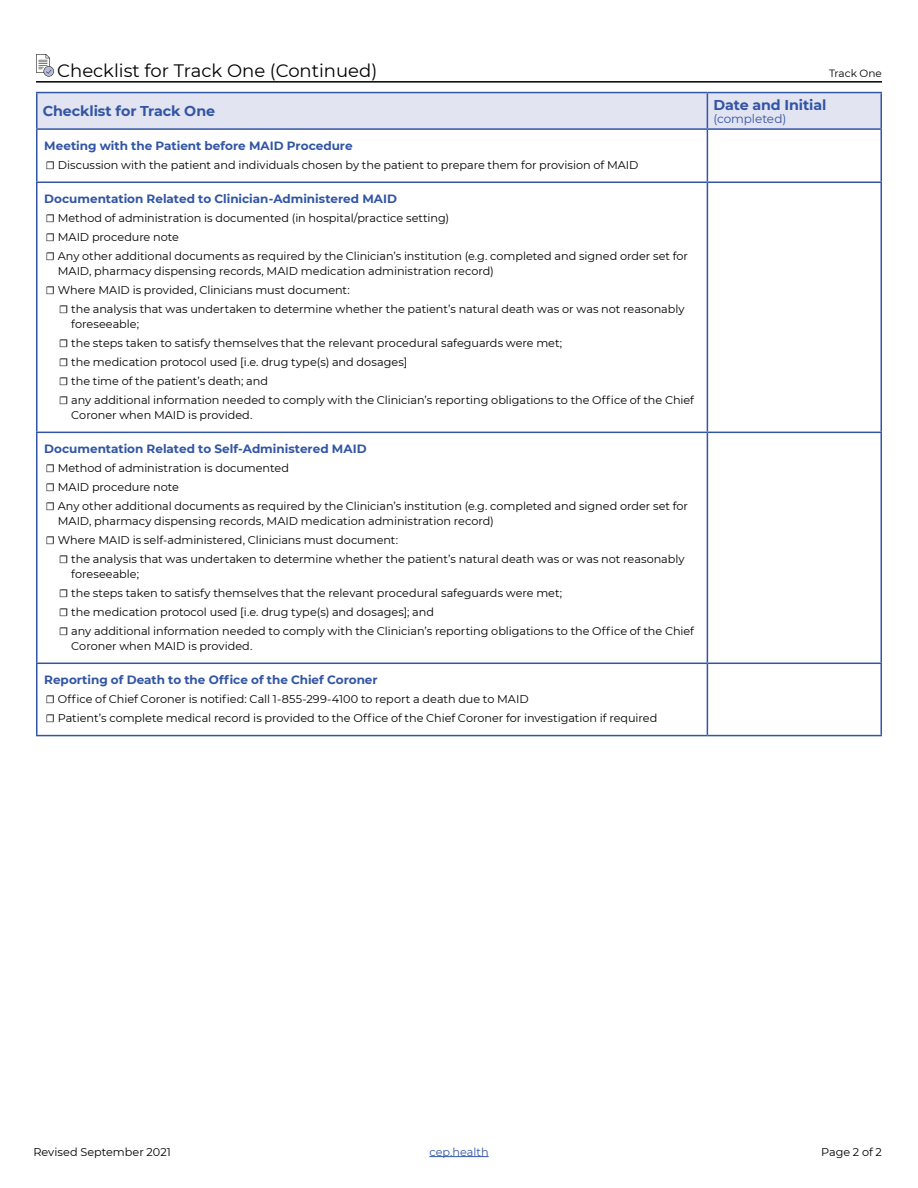
<style>
.page{position:relative;width:918px;height:1188px;background:#fff}
.page>*{position:absolute;margin:0;border:0;box-sizing:border-box;transform-origin:0 0}
.t1{font:18px "Montserrat";color:#000}
.t2{font:700 14.25px "Montserrat";letter-spacing:-.005em;color:#3255a4}
.t3{font:700 12px "Montserrat";color:#3255a4}
.t4{font:12px "Montserrat";letter-spacing:-.005em;color:#3255a4}
.t5{font:11.25px/19.2px "Montserrat";color:#000}
.t6{font:11.25px "Montserrat";color:#3255a4}
.t7{font:10.5px "Montserrat";letter-spacing:.005em;color:#000}
.s1{font-family:"Source Sans Pro"}
</style>
<div class="page">
<hr style="left:36px;top:81px;width:846px;height:2px;background:#000">
<svg style="left:36px;top:54px;width:18px;height:23px"></svg>
<div style="left:37px;top:93px;width:843px;height:35px;background:#e3e4f2"></div>
<hr style="left:36px;top:92px;width:671px;height:1px;background:#3255a4">
<hr style="left:36px;top:93px;width:1px;height:35px;background:#3255a4">
<hr style="left:707px;top:92px;width:175px;height:1px;background:#3255a4">
<hr style="left:707px;top:93px;width:1px;height:35px;background:#3255a4">
<hr style="left:880px;top:93px;width:2px;height:35px;background:#3255a4">
<hr style="left:36px;top:128px;width:671px;height:2px;background:#3255a4">
<hr style="left:36px;top:130px;width:1px;height:52px;background:#3255a4">
<hr style="left:707px;top:128px;width:175px;height:2px;background:#3255a4">
<hr style="left:707px;top:130px;width:1px;height:52px;background:#3255a4">
<hr style="left:880px;top:130px;width:2px;height:52px;background:#3255a4">
<hr style="left:36px;top:182px;width:671px;height:1px;background:#3255a4">
<hr style="left:36px;top:183px;width:1px;height:249px;background:#3255a4">
<hr style="left:707px;top:182px;width:175px;height:1px;background:#3255a4">
<hr style="left:707px;top:183px;width:1px;height:249px;background:#3255a4">
<hr style="left:880px;top:183px;width:2px;height:249px;background:#3255a4">
<hr style="left:36px;top:432px;width:671px;height:1px;background:#3255a4">
<hr style="left:36px;top:433px;width:1px;height:230px;background:#3255a4">
<hr style="left:707px;top:432px;width:175px;height:1px;background:#3255a4">
<hr style="left:707px;top:433px;width:1px;height:230px;background:#3255a4">
<hr style="left:880px;top:433px;width:2px;height:230px;background:#3255a4">
<hr style="left:36px;top:663px;width:671px;height:1px;background:#3255a4">
<hr style="left:36px;top:664px;width:1px;height:71px;background:#3255a4">
<hr style="left:707px;top:663px;width:175px;height:1px;background:#3255a4">
<hr style="left:707px;top:664px;width:1px;height:71px;background:#3255a4">
<hr style="left:880px;top:664px;width:2px;height:71px;background:#3255a4">
<hr style="left:36px;top:735px;width:671px;height:1px;background:#3255a4">
<hr style="left:707px;top:735px;width:175px;height:1px;background:#3255a4">
<hr style="left:429px;top:1156px;width:60px;height:1px;background:#3255a4">
<h1 class="t1" style="left:57px;top:58px;width:322px">Checklist for Track One (Continued)</h1>
<p class="t2" style="left:43px;top:101px;width:174px">Checklist for Track One</p>
<p class="t3" style="left:44px;top:137px;width:310px">Meeting with the Patient before MAID Procedure</p>
<p class="t5" style="left:46px;top:155px;width:594px"><span class="s1">☐</span> Discussion with the patient and individuals chosen by the patient to prepare them for provision of MAID</p>
<p class="t3" style="left:44px;top:190px;width:354px">Documentation Related to Clinician-Administered MAID</p>
<p class="t5" style="left:46px;top:208px;width:644px"><span class="s1">☐</span> Method of administration is documented (in hospital/practice setting)<br><span class="s1">☐</span> MAID procedure note<br><span class="s1">☐</span> Any other additional documents as required by the Clinician’s institution (e.g. completed and signed order set for</p>
<p class="t5" style="left:46px;top:261px;width:450px;text-indent:12px">MAID, pharmacy dispensing records, MAID medication administration record) <span class="s1">☐</span> Where MAID is provided, Clinicians must document:</p>
<p class="t5" style="left:71px;top:301px;width:615px;line-height:14.7px;text-indent:-12px"><span class="s1">☐</span> the analysis that was undertaken to determine whether the patient’s natural death was or was not reasonably foreseeable;</p>
<p class="t5" style="left:59px;top:333px;width:636px"><span class="s1">☐</span> the steps taken to satisfy themselves that the relevant procedural safeguards were met;<br><span class="s1">☐</span> the medication protocol used [i.e. drug type(s) and dosages]<br><span class="s1">☐</span> the time of the patient’s death; and<br><span class="s1">☐</span> any additional information needed to comply with the Clinician’s reporting obligations to the Office of the Chief</p>
<p class="t5" style="left:71px;top:405px;width:183px">Coroner when MAID is provided.</p>
<p class="t3" style="left:44px;top:440px;width:324px">Documentation Related to Self-Administered MAID</p>
<p class="t5" style="left:46px;top:458px;width:644px"><span class="s1">☐</span> Method of administration is documented<br><span class="s1">☐</span> MAID procedure note<br><span class="s1">☐</span> Any other additional documents as required by the Clinician’s institution (e.g. completed and signed order set for</p>
<p class="t5" style="left:46px;top:511px;width:450px;text-indent:12px">MAID, pharmacy dispensing records, MAID medication administration record) <span class="s1">☐</span> Where MAID is self-administered, Clinicians must document:</p>
<p class="t5" style="left:71px;top:551px;width:615px;line-height:14.7px;text-indent:-12px"><span class="s1">☐</span> the analysis that was undertaken to determine whether the patient’s natural death was or was not reasonably foreseeable;</p>
<p class="t5" style="left:59px;top:583px;width:636px"><span class="s1">☐</span> the steps taken to satisfy themselves that the relevant procedural safeguards were met;<br><span class="s1">☐</span> the medication protocol used [i.e. drug type(s) and dosages]; and<br><span class="s1">☐</span> any additional information needed to comply with the Clinician’s reporting obligations to the Office of the Chief</p>
<p class="t5" style="left:71px;top:636px;width:183px">Coroner when MAID is provided.</p>
<p class="t3" style="left:44px;top:671px;width:335px">Reporting of Death to the Office of the Chief Coroner</p>
<p class="t5" style="left:46px;top:689px;width:613px"><span class="s1">☐</span> Office of Chief Coroner is notified: Call 1-855-299-4100 to report a death due to MAID<br><span class="s1">☐</span> Patient’s complete medical record is provided to the Office of the Chief Coroner for investigation if required</p>
<p class="t7" style="left:829px;top:66px;width:54px">Track One</p>
<p class="t2" style="left:713px;top:94px;width:114px">Date and Initial</p>
<p class="t4" style="left:713px;top:111px;width:74px">(completed)</p>
<p class="t5" style="left:33px;top:1142px;width:139px">Revised September 2021</p>
<p class="t6" style="left:429px;top:1144px;width:61px">cep.health</p>
<p class="t5" style="left:821px;top:1142px;width:62px">Page 2 of 2</p>
</div>
